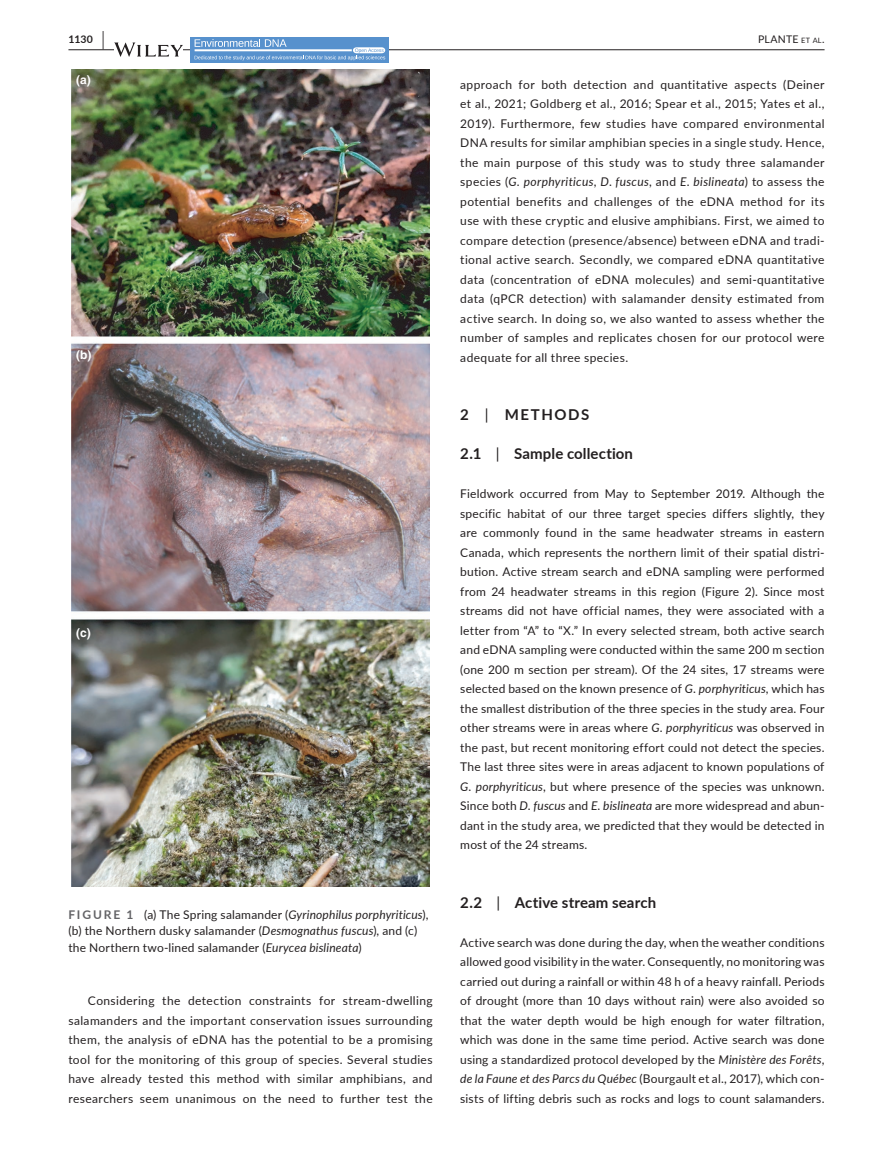
<style>
.page{position:relative;width:893px;height:1174px;background:#fff}
.page>*{position:absolute;margin:0;border:0;box-sizing:border-box;transform-origin:0 0}
.t1{font:700 15px "Lato";letter-spacing:.01em;color:#231f20}
.t2{font:700 15px "Lato";letter-spacing:.11em;color:#231f20}
.t3{font:12px/19.5px "Lato";letter-spacing:.02em;color:#231f20;text-align:justify}
.t4{font:700 12px "Helvetica";color:#fff}
.t5{font:10.5px "Lato";letter-spacing:.02em;color:#231f20}
.t6{font:700 10.5px "Lato";color:#231f20}
.s1{font-size:19.5px}
.s2{font-size:7.35px}
.s3{font-weight:700;color:#636366}
.s4{font-style:italic}
.s5{font-weight:400}
</style>
<div class="page">
<hr style="left:68px;top:49px;width:756px;height:1px;background:#231f20">
<svg style="left:114px;top:42px;width:69px;height:15px"></svg>
<div style="left:191px;top:37px;width:198px;height:25px;background:#5791cd"></div>
<svg style="left:195px;top:39px;width:190px;height:21px"></svg>
<div style="left:68px;top:69px;width:365px;height:817px;background:linear-gradient(to bottom,#fff,#fff)"></div>
<img style="left:72px;top:69px;width:357px;height:817px">
<p class="t6" style="left:68px;top:31px;width:37px">1130 <span class="s1">|</span></p>
<p class="t5" style="left:758px;top:31px;width:68px">PLANTE <span class="s2">et al</span>.</p>
<p class="t4" style="left:76px;top:73px;width:16px">(a)</p>
<p class="t4" style="left:76px;top:348px;width:17px">(b)</p>
<p class="t4" style="left:76px;top:625px;width:16px">(c)</p>
<p class="t3" style="left:68px;top:906px;width:362px;line-height:16.5px;text-align:left"><span class="s3">FIGURE 1</span> (a) The Spring salamander (<span class="s4">Gyrinophilus porphyriticus</span>), (b) the Northern dusky salamander (<span class="s4">Desmognathus fuscus</span>), and (c) the Northern two-lined salamander (<span class="s4">Eurycea bislineata</span>)</p>
<p class="t3" style="left:68px;top:990px;width:366px;text-indent:20px">Considering the detection constraints for stream-dwelling salamanders and the important conservation issues surrounding them, the analysis of eDNA has the potential to be a promising tool for the monitoring of this group of species. Several studies have already tested this method with similar amphibians, and researchers seem unanimous on the need to further test the</p>
<p class="t3" style="left:460px;top:74px;width:366px">approach for both detection and quantitative aspects (Deiner et al., 2021; Goldberg et al., 2016; Spear et al., 2015; Yates et al., 2019). Furthermore, few studies have compared environmental DNA results for similar amphibian species in a single study. Hence, the main purpose of this study was to study three salamander species (<span class="s4">G</span>. <span class="s4">porphyriticus</span>, <span class="s4">D</span>. <span class="s4">fuscus</span>, and <span class="s4">E</span>. <span class="s4">bislineata</span>) to assess the potential benefits and challenges of the eDNA method for its use with these cryptic and elusive amphibians. First, we aimed to compare detection (presence/absence) between eDNA and tradi&shy;tional active search. Secondly, we compared eDNA quantitative data (concentration of eDNA molecules) and semi-quantitative data (qPCR detection) with salamander density estimated from active search. In doing so, we also wanted to assess whether the number of samples and replicates chosen for our protocol were adequate for all three species.</p>
<p class="t2" style="left:460px;top:404px;width:131px">2 <span class="s5">|</span> METHODS</p>
<p class="t1" style="left:460px;top:443px;width:174px">2.1 <span class="s5">|</span> Sample collection</p>
<p class="t3" style="left:460px;top:483px;width:366px">Fieldwork occurred from May to September 2019. Although the specific habitat of our three target species differs slightly, they are commonly found in the same headwater streams in eastern Canada, which represents the northern limit of their spatial distri&shy;bution. Active stream search and eDNA sampling were performed from 24 headwater streams in this region (Figure 2). Since most streams did not have official names, they were associated with a letter from “A” to “X.” In every selected stream, both active search and eDNA sampling were conducted within the same 200 m section (one 200 m section per stream). Of the 24 sites, 17 streams were selected based on the known presence of <span class="s4">G</span>. <span class="s4">porphyriticus</span>, which has the smallest distribution of the three species in the study area. Four other streams were in areas where <span class="s4">G</span>. <span class="s4">porphyriticus</span> was observed in the past, but recent monitoring effort could not detect the species.<br>The last three sites were in areas adjacent to known populations of <span class="s4">G</span>. <span class="s4">porphyriticus</span>, but where presence of the species was unknown.<br>Since both <span class="s4">D</span>. <span class="s4">fuscus</span> and <span class="s4">E</span>. <span class="s4">bislineata</span> are more widespread and abun&shy;dant in the study area, we predicted that they would be detected in most of the 24 streams.</p>
<p class="t1" style="left:460px;top:891px;width:197px">2.2 <span class="s5">|</span> Active stream search</p>
<p class="t3" style="left:460px;top:932px;width:366px">Active search was done during the day, when the weather conditions allowed good visibility in the water. Consequently, no monitoring was carried out during a rainfall or within 48 h of a heavy rainfall. Periods of drought (more than 10 days without rain) were also avoided so that the water depth would be high enough for water filtration, which was done in the same time period. Active search was done using a standardized protocol developed by the <span class="s4">Ministère des Forêts</span>, <span class="s4">de la Faune et des Parcs du Québec</span> (Bourgault et al., 2017), which con&shy;sists of lifting debris such as rocks and logs to count salamanders.</p>
</div>
